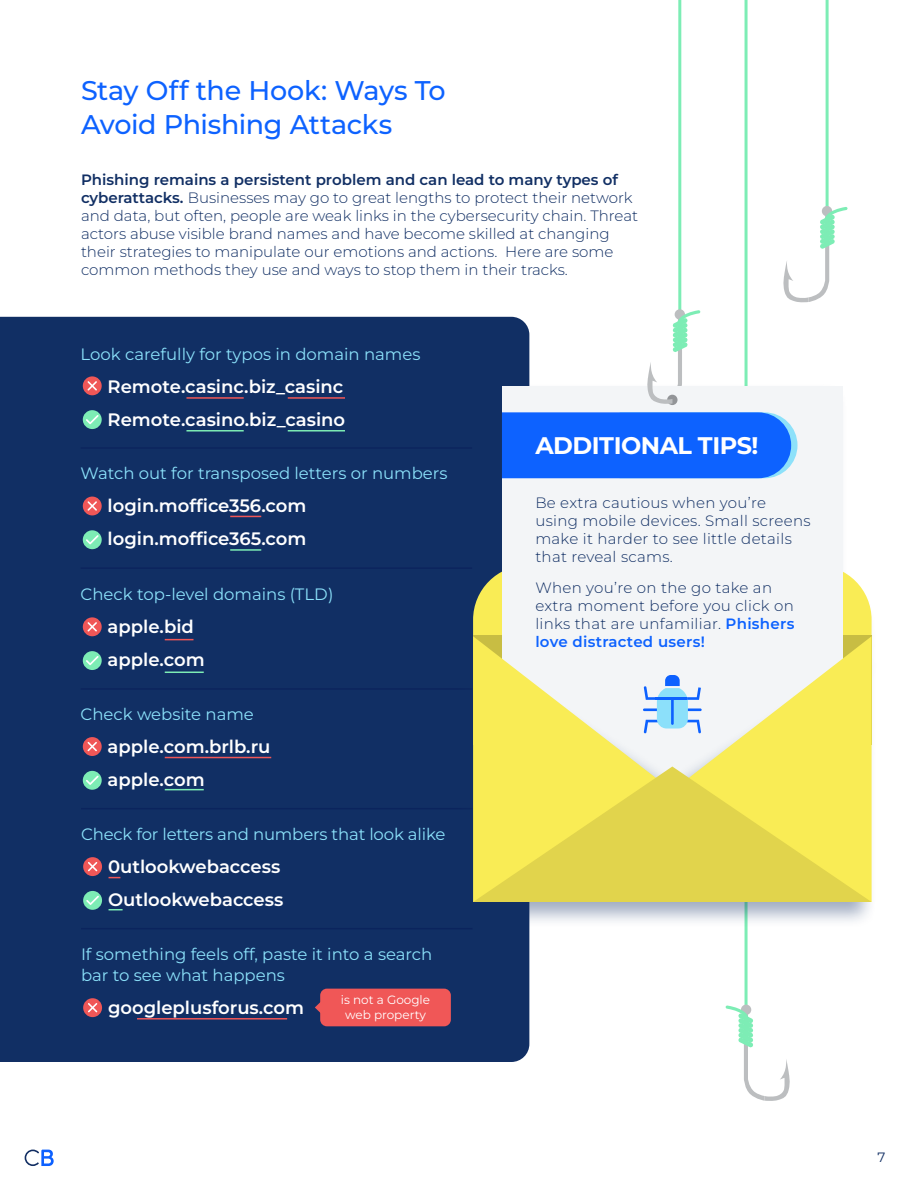
<style>
.page{position:relative;width:918px;height:1188px;background:#fff}
.page>*{position:absolute;margin:0;border:0;box-sizing:border-box;transform-origin:0 0}
.t1{font:500 27px/34.5px "Montserrat";letter-spacing:-.015em;color:#0d62ff}
.t2{font:700 24px "Montserrat";letter-spacing:-.02em;color:#fff}
.t3{font:600 18px/33px "Montserrat";color:#fff}
.t4{font:16.5px/21px "Montserrat";color:#8be1fa}
.t5{font:300 15px/18px "Montserrat";color:#112f64}
.t6{font:300 15px/18px "Montserrat";letter-spacing:.02em;color:#112f64}
.t7{font:13.5px "Montserrat";color:#112f64}
.t8{font:12px/15px "Montserrat";color:#fff;text-align:center}
.s1{font-weight:600}
.s2{font-weight:600;color:#0d62ff}
</style>
<div class="page">
<div style="left:0;top:317px;width:529px;height:745px;background:#112f64"></div>
<hr style="left:186px;top:397px;width:58px;height:2px;background:#f05757">
<hr style="left:288px;top:397px;width:57px;height:2px;background:#f05757">
<hr style="left:186px;top:430px;width:58px;height:2px;background:#7dedb5">
<hr style="left:288px;top:430px;width:57px;height:2px;background:#7dedb5">
<div style="left:83px;top:376px;width:19px;height:19px;background:#f05757;border-radius:50%"></div>
<svg style="left:88px;top:381px;width:9px;height:10px"></svg>
<div style="left:83px;top:497px;width:19px;height:18px;background:#f05757;border-radius:50%"></div>
<svg style="left:88px;top:501px;width:9px;height:10px"></svg>
<div style="left:83px;top:617px;width:19px;height:19px;background:#f05757;border-radius:50%"></div>
<svg style="left:88px;top:622px;width:9px;height:10px"></svg>
<div style="left:83px;top:737px;width:19px;height:19px;background:#f05757;border-radius:50%"></div>
<svg style="left:88px;top:742px;width:9px;height:9px"></svg>
<div style="left:83px;top:857px;width:19px;height:19px;background:#f05757;border-radius:50%"></div>
<svg style="left:88px;top:862px;width:9px;height:9px"></svg>
<div style="left:83px;top:998px;width:19px;height:19px;background:#f05757;border-radius:50%"></div>
<svg style="left:88px;top:1003px;width:9px;height:9px"></svg>
<div style="left:83px;top:410px;width:19px;height:19px;background:#7dedb5;border-radius:50%"></div>
<svg style="left:86px;top:415px;width:13px;height:9px"></svg>
<div style="left:83px;top:530px;width:19px;height:19px;background:#7dedb5;border-radius:50%"></div>
<svg style="left:86px;top:535px;width:13px;height:9px"></svg>
<div style="left:83px;top:651px;width:19px;height:19px;background:#7dedb5;border-radius:50%"></div>
<svg style="left:86px;top:656px;width:13px;height:9px"></svg>
<div style="left:83px;top:771px;width:19px;height:19px;background:#7dedb5;border-radius:50%"></div>
<svg style="left:86px;top:776px;width:13px;height:9px"></svg>
<div style="left:83px;top:891px;width:19px;height:19px;background:#7dedb5;border-radius:50%"></div>
<svg style="left:86px;top:896px;width:13px;height:9px"></svg>
<svg style="left:165px;top:639px;width:28px;height:1px"></svg>
<hr style="left:165px;top:672px;width:39px;height:1px;background:#7dedb5">
<hr style="left:230px;top:516px;width:31px;height:1px;background:#f05757">
<hr style="left:230px;top:549px;width:31px;height:2px;background:#7dedb5">
<hr style="left:165px;top:757px;width:106px;height:1px;background:#f05757">
<hr style="left:137px;top:1018px;width:150px;height:2px;background:#f05757">
<hr style="left:165px;top:789px;width:39px;height:1px;background:#7dedb5">
<svg style="left:109px;top:909px;width:14px;height:1px"></svg>
<hr style="left:81px;top:447px;width:391px;height:2px;background:#0046c7">
<hr style="left:81px;top:567px;width:391px;height:2px;background:#0046c7">
<hr style="left:81px;top:688px;width:391px;height:2px;background:#0046c7">
<hr style="left:81px;top:808px;width:391px;height:1px;background:#0046c7">
<hr style="left:81px;top:928px;width:391px;height:1px;background:#0046c7">
<div style="left:320px;top:989px;width:131px;height:37px;background:#f05757;border-radius:7px"></div>
<svg style="left:315px;top:1001px;width:6px;height:13px"></svg>
<hr style="left:678px;top:0;width:3px;height:360px;background:#7dedb5">
<hr style="left:745px;top:0;width:3px;height:1008px;background:#7dedb5">
<hr style="left:826px;top:0;width:3px;height:209px;background:#7dedb5">
<svg style="left:726px;top:1005px;width:64px;height:96px"></svg>
<div style="left:822px;top:206px;width:10px;height:10px;background:#bcbec0;border-radius:50%"></div>
<svg style="left:783px;top:207px;width:65px;height:96px"></svg>
<div style="left:447px;top:382px;width:430px;height:546px;background:#112f64;opacity:.4"></div>
<div style="left:502px;top:387px;width:341px;height:408px;background:#f3f5f7"></div>
<div style="left:463px;top:652px;width:419px;height:184px;background:#112f64;opacity:.4"></div>
<svg style="left:473px;top:733px;width:399px;height:34px;fill:#f9ec55"></svg>
<div style="left:502px;top:412px;width:296px;height:66px;background:#0d62ff"></div>
<svg style="left:473px;top:767px;width:399px;height:135px;background:#ecdf51"></svg>
<svg style="left:646px;top:310px;width:54px;height:95px"></svg>
<svg style="left:473px;top:565px;width:399px;height:168px"></svg>
<hr style="left:671px;top:699px;width:3px;height:26px;background:#0d61ff">
<svg style="left:25px;top:1150px;width:29px;height:16px"></svg>
<h1 class="t1" style="left:81px;top:72px;width:366px">Stay Off the Hook: Ways To<br>Avoid Phishing Attacks</h1>
<p class="t5" style="left:81px;top:171px;width:559px"><span class="s1">Phishing remains a persistent problem and can lead to many types of cyberattacks.</span> Businesses may go to great lengths to protect their network and data, but often, people are weak links in the cybersecurity chain. Threat actors abuse visible brand names and have become skilled at changing their strategies to manipulate our emotions and actions. Here are some common methods they use and ways to stop them in their tracks.</p>
<p class="t4" style="left:81px;top:343px;width:341px">Look carefully for typos in domain names</p>
<p class="t3" style="left:108px;top:369px;width:239px">Remote.casinc.biz_casinc<br>Remote.casino.biz_casino</p>
<p class="t4" style="left:81px;top:462px;width:368px">Watch out for transposed letters or numbers</p>
<p class="t3" style="left:108px;top:488px;width:200px">login.moffice356.com login.moffice365.com</p>
<p class="t4" style="left:81px;top:583px;width:254px">Check top-level domains (TLD)</p>
<p class="t3" style="left:108px;top:609px;width:99px">apple.bid apple.com</p>
<p class="t4" style="left:81px;top:703px;width:175px">Check website name</p>
<p class="t3" style="left:108px;top:729px;width:164px">apple.com.brlb.ru apple.com</p>
<p class="t4" style="left:81px;top:823px;width:366px">Check for letters and numbers that look alike</p>
<p class="t3" style="left:108px;top:849px;width:177px">0utlookwebaccess<br>Outlookwebaccess</p>
<p class="t4" style="left:81px;top:943px;width:353px">If something feels off, paste it into a search bar to see what happens</p>
<p class="t3" style="left:108px;top:990px;width:197px">googleplusforus.com</p>
<p class="t8" style="left:341px;top:992px;width:91px">is not a Google web property</p>
<h2 class="t2" style="left:535px;top:428px;width:225px">ADDITIONAL TIPS!</h2>
<p class="t6" style="left:535px;top:493px;width:277px">Be extra cautious when you’re using mobile devices. Small screens make it harder to see little details that reveal scams.</p>
<p class="t6" style="left:535px;top:578px;width:261px">When you’re on the go take an extra moment before you click on links that are unfamiliar. <span class="s2">Phishers love distracted users!</span></p>
<p class="t7" style="left:877px;top:1147px;width:9px">7</p>
</div>
